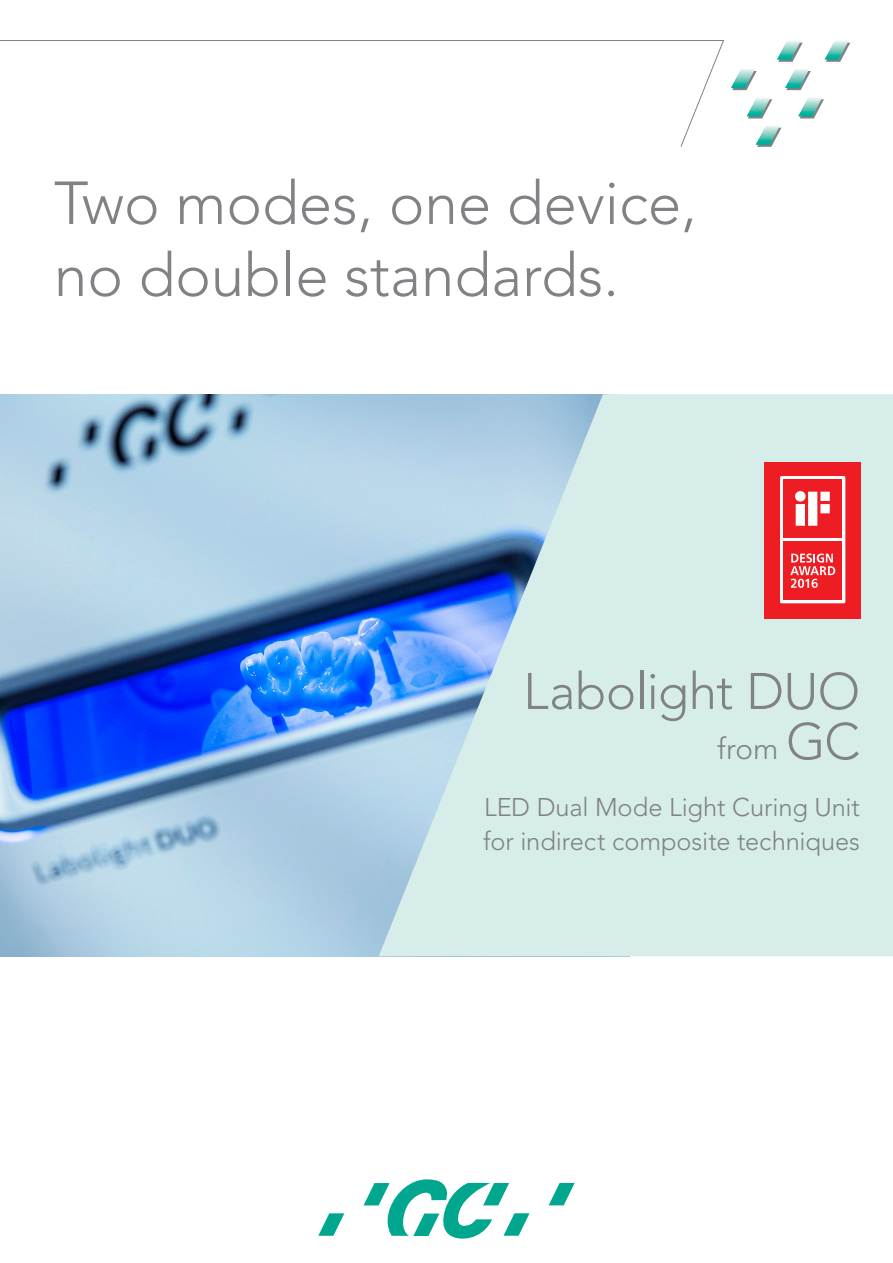
<style>
.page{position:relative;width:893px;height:1263px;background:#fff}
.page>*{position:absolute;margin:0;border:0;box-sizing:border-box;transform-origin:0 0}
.t1{font:300 60px "Avenir LT Std";color:#808285}
.t2{font:300 50.85px "Avenir LT Std";letter-spacing:-.01em;color:#808285}
.t3{font:300 29.7px "Avenir LT Std";color:#808285}
.t4{font:300 25.5px/34.5px "Avenir LT Std";letter-spacing:-.005em;color:#808285}
.s1{font-size:50.85px}
</style>
<div class="page">
<svg style="left:778px;top:43px;width:25px;height:19px"></svg>
<svg style="left:732px;top:71px;width:25px;height:19px"></svg>
<svg style="left:748px;top:99px;width:24px;height:19px"></svg>
<svg style="left:826px;top:43px;width:24px;height:19px"></svg>
<svg style="left:786px;top:71px;width:25px;height:19px"></svg>
<svg style="left:799px;top:99px;width:25px;height:19px"></svg>
<svg style="left:757px;top:128px;width:24px;height:19px"></svg>
<img style="left:777px;top:41px;width:24px;height:19px">
<img style="left:731px;top:69px;width:24px;height:19px">
<img style="left:747px;top:98px;width:24px;height:18px">
<img style="left:824px;top:41px;width:25px;height:19px">
<img style="left:785px;top:69px;width:24px;height:19px">
<img style="left:798px;top:98px;width:24px;height:18px">
<img style="left:756px;top:126px;width:24px;height:19px">
<img style="left:0;top:394px;width:379px;height:562px">
<svg style="left:0;top:40px;width:724px;height:107px"></svg>
<svg style="left:549px;top:1183px;width:26px;height:22px"></svg>
<svg style="left:364px;top:1179px;width:165px;height:59px"></svg>
<svg style="left:318px;top:1213px;width:26px;height:23px"></svg>
<svg style="left:379px;top:394px;width:514px;height:562px;fill:#d6ede9"></svg>
<div style="left:764px;top:462px;width:97px;height:157px;background:#ee1d23"></div>
<div style="left:780px;top:476px;width:65px;height:127px;background:#fff"></div>
<div style="left:783px;top:541px;width:59px;height:59px;background:#ee1d23"></div>
<svg style="left:790px;top:553px;width:45px;height:35px"></svg>
<div style="left:783px;top:479px;width:59px;height:59px;background:#ee1d23"></div>
<svg style="left:795px;top:491px;width:35px;height:35px"></svg>
<p class="t1" style="left:54px;top:168px;width:644px">Two modes, one device,</p>
<p class="t1" style="left:54px;top:240px;width:566px">no double standards.</p>
<p class="t2" style="left:523px;top:661px;width:338px">Labolight DUO</p>
<p class="t3" style="left:717px;top:731px;width:144px">from <span class="s1">GC</span></p>
<p class="t4" style="left:483px;top:790px;width:378px">LED Dual Mode Light Curing Unit for indirect composite techniques</p>
</div>
